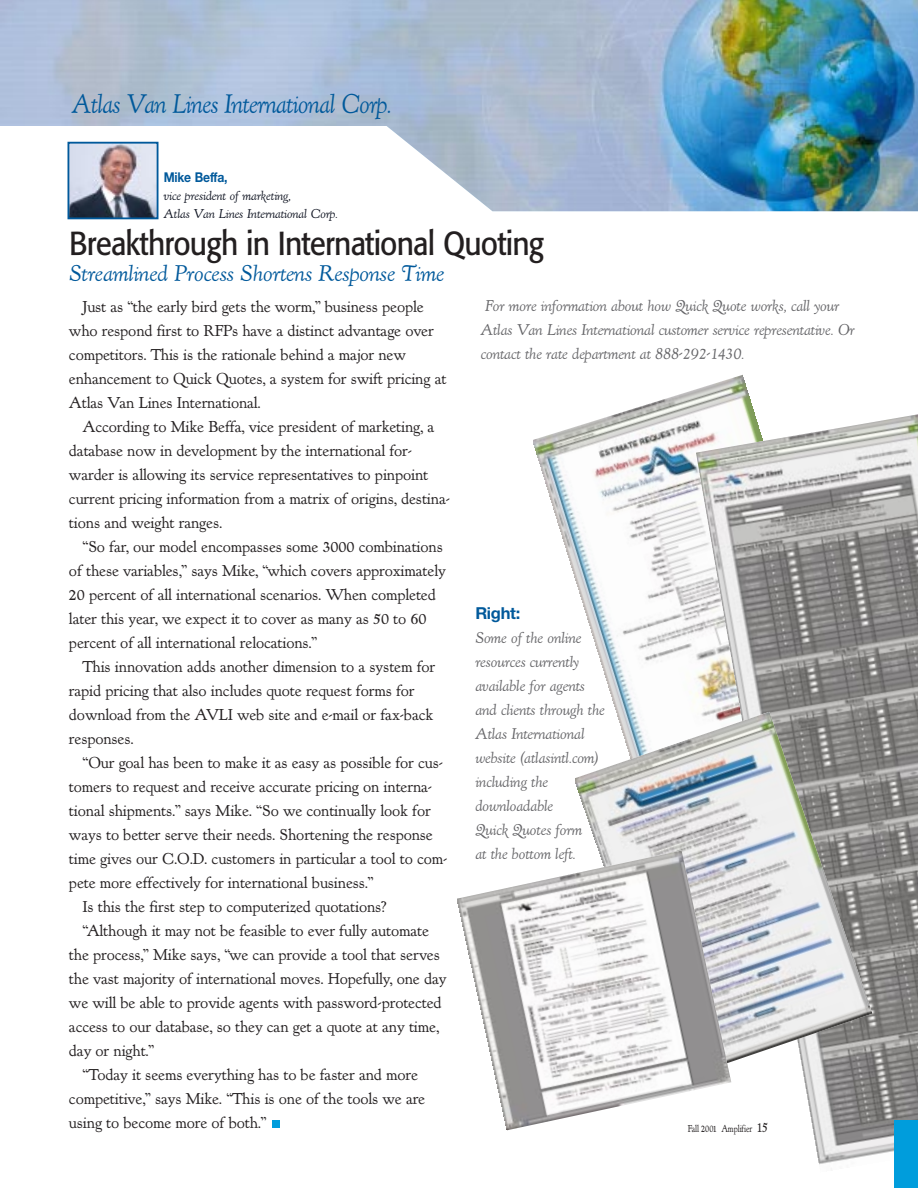
<style>
.page{position:relative;width:918px;height:1188px;background:#fff}
.page>*{position:absolute;margin:0;border:0;box-sizing:border-box;transform-origin:0 0}
.t1{font:33px "Formata";letter-spacing:-.03em;color:#231f20;scale:.9 1}
.t2{font:28.5px "Kennerley Itl";letter-spacing:-.025em;color:#00599b;scale:.9 1}
.t3{font:24px "Kennerley Itl";letter-spacing:-.015em;color:#00599b}
.t4{font:16.5px/24px "Kennerley Rgl";letter-spacing:-.015em;color:#231f20}
.t5{font:16.5px/24px "Kennerley Itl";letter-spacing:-.015em;color:#636366}
.t6{font:700 16.5px "Helvetica Neue";letter-spacing:-.015em;color:#00599b}
.t7{font:13.5px/18px "Kennerley Itl";letter-spacing:-.015em;color:#080d1b}
.t8{font:700 13.5px "Helvetica Neue";letter-spacing:-.015em;color:#00599b;scale:.9 1}
.t9{font:10.5px "Kennerley Rgl";letter-spacing:-.015em;color:#231f20;scale:.8 1}
.s1{font-size:15px}
</style>
<div class="page">
<img style="left:533px;top:375px;width:221px;height:337px">
<img style="left:696px;top:414px;width:222px;height:751px">
<img style="left:575px;top:712px;width:297px;height:368px">
<img style="left:457px;top:851px;width:274px;height:280px">
<img style="left:0;top:0;width:918px;height:211px">
<div style="left:894px;top:1120px;width:24px;height:68px;background:#009ddc"></div>
<img style="left:71px;top:145px;width:84px;height:71px">
<div style="left:68px;top:142px;width:90px;height:77px;border:2px solid #00599b"></div>
<div style="left:272px;top:1120px;width:7px;height:8px;background:#009ddc"></div>
<h2 class="t2" style="left:72px;top:92px;width:357px">Atlas Van Lines International Corp.</h2>
<p class="t8" style="left:164px;top:172px;width:72px">Mike Beffa,</p>
<p class="t7" style="left:164px;top:188px;width:176px">vice president of marketing,<br>Atlas Van Lines International Corp.</p>
<h1 class="t1" style="left:69px;top:229px;width:530px">Breakthrough in International Quoting</h1>
<h3 class="t3" style="left:69px;top:264px;width:377px">Streamlined Process Shortens Response Time</h3>
<p class="t4" style="left:69px;top:296px;width:379px;text-indent:14px">Just as “the early bird gets the worm,” business people who respond first to RFPs have a distinct advantage over competitors. This is the rationale behind a major new enhancement to Quick Quotes, a system for swift pricing at Atlas Van Lines International.</p>
<p class="t4" style="left:69px;top:416px;width:383px;text-indent:14px">According to Mike Beffa, vice president of marketing, a database now in development by the international for&shy;warder is allowing its service representatives to pinpoint current pricing information from a matrix of origins, destina&shy;tions and weight ranges.</p>
<p class="t4" style="left:69px;top:536px;width:379px;text-indent:14px">“So far, our model encompasses some 3000 combinations of these variables,” says Mike, “which covers approximately 20 percent of all international scenarios. When completed later this year, we expect it to cover as many as 50 to 60 percent of all international relocations.”</p>
<p class="t4" style="left:69px;top:656px;width:368px;text-indent:14px">This innovation adds another dimension to a system for rapid pricing that also includes quote request forms for download from the AVLI web site and e-mail or fax-back responses.</p>
<p class="t4" style="left:82px;top:752px;width:362px">“Our goal has been to make it as easy as possible for cus-</p>
<p class="t4" style="left:69px;top:776px;width:365px">tomers to request and receive accurate pricing on interna-</p>
<p class="t4" style="left:69px;top:800px;width:363px">tional shipments.” says Mike. “So we continually look for</p>
<p class="t4" style="left:69px;top:824px;width:365px">ways to better serve their needs. Shortening the response</p>
<p class="t4" style="left:69px;top:848px;width:380px">time gives our C.O.D. customers in particular a tool to com-</p>
<p class="t4" style="left:69px;top:872px;width:306px">pete more effectively for international business.”</p>
<p class="t4" style="left:82px;top:896px;width:306px">Is this the first step to computerized quotations?</p>
<p class="t4" style="left:82px;top:920px;width:348px">“Although it may not be feasible to ever fully automate</p>
<p class="t4" style="left:69px;top:944px;width:373px">the process,” Mike says, “we can provide a tool that serves</p>
<p class="t4" style="left:69px;top:968px;width:379px">the vast majority of international moves. Hopefully, one day</p>
<p class="t4" style="left:69px;top:992px;width:374px">we will be able to provide agents with password-protected</p>
<p class="t4" style="left:69px;top:1016px;width:372px">access to our database, so they can get a quote at any time,</p>
<p class="t4" style="left:69px;top:1040px;width:87px">day or night.”</p>
<p class="t4" style="left:82px;top:1064px;width:337px">“Today it seems everything has to be faster and more</p>
<p class="t4" style="left:69px;top:1088px;width:358px">competitive,” says Mike. “This is one of the tools we are</p>
<p class="t4" style="left:69px;top:1112px;width:199px">using to become more of both.”</p>
<p class="t5" style="left:481px;top:295px;width:375px">For more information about how Quick Quote works, call your<br>Atlas Van Lines International customer service representative. Or contact the rate department at 888-292-1430.</p>
<p class="t6" style="left:475px;top:608px;width:47px">Right:</p>
<p class="t5" style="left:475px;top:627px;width:131px">Some of the online resources currently available for agents and clients through the<br>Atlas International website (atlasintl.com) including the downloadable<br>Quick Quotes form<br>at the bottom left.</p>
<p class="t9" style="left:688px;top:1125px;width:102px">Fall 2001 Amplifier <span class="s1">15</span></p>
</div>
